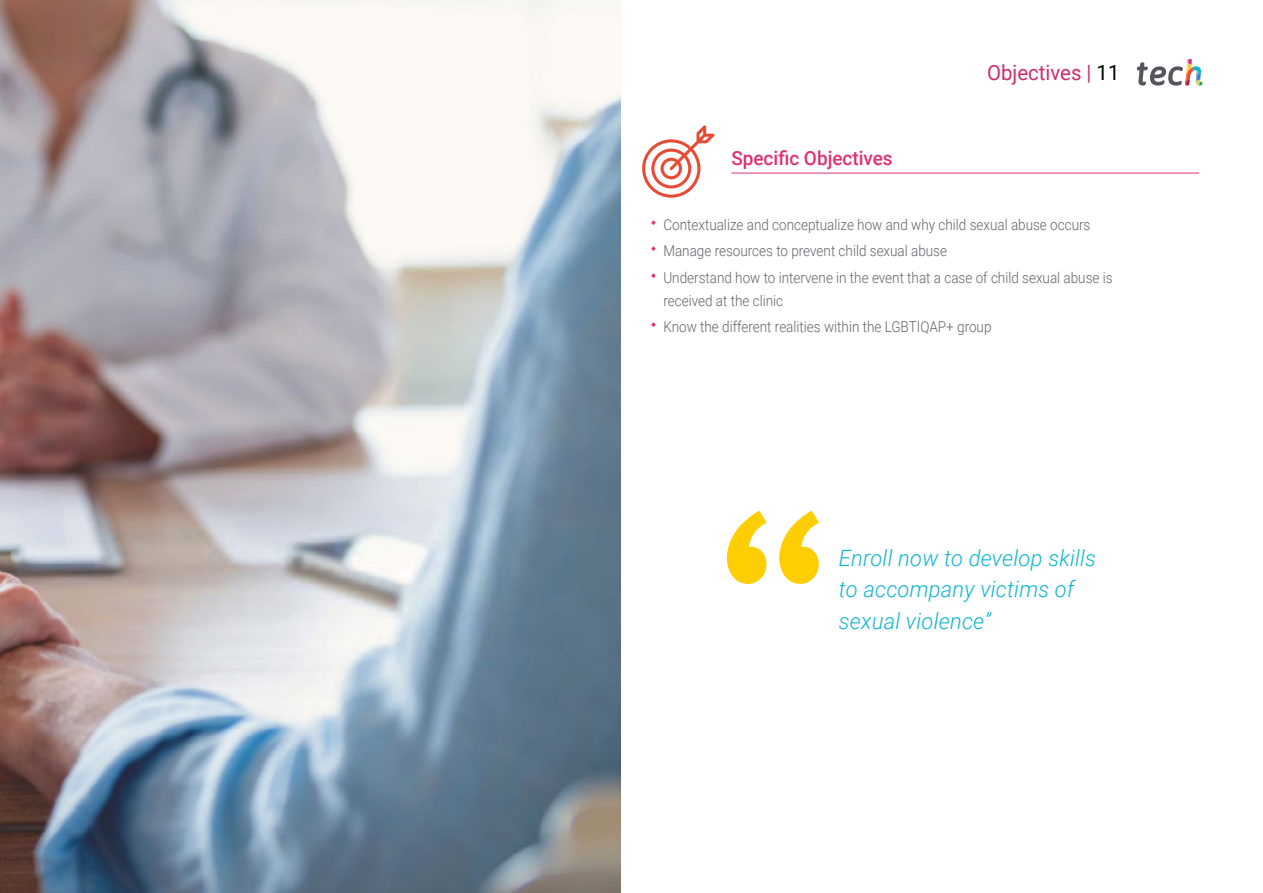
<style>
.page{position:relative;width:1263px;height:893px;background:#fff}
.page>*{position:absolute;margin:0;border:0;box-sizing:border-box;transform-origin:0 0}
.t1{font:italic 300 22.5px/31.5px "Roboto";letter-spacing:.01em;color:#0fb6cf}
.t2{font:21px "Roboto";color:#ce2e6b}
.t3{font:500 19.5px "Roboto";color:#df3174}
.t4{font:300 15px/26.7px "Roboto";color:#61646a;scale:.9 1}
.s1{color:#000}
</style>
<div class="page">
<img style="left:0;top:0;width:621px;height:893px">
<hr style="left:731px;top:173px;width:468px;height:1px;background:#df3174">
<svg style="left:642px;top:125px;width:72px;height:73px"></svg>
<svg style="left:1137px;top:59px;width:65px;height:27px"></svg>
<svg style="left:727px;top:511px;width:92px;height:73px"></svg>
<h3 class="t3" style="left:731px;top:144px;width:163px">Specific Objectives</h3>
<h2 class="t2" style="left:987px;top:57px;width:134px">Objectives | <span class="s1">11</span></h2>
<p class="t4" style="left:663px;top:210px;width:501px">Contextualize and conceptualize how and why child sexual abuse occurs<br>Manage resources to prevent child sexual abuse<br>Understand how to intervene in the event that a case of child sexual abuse is</p>
<p class="t4" style="left:663px;top:286px;width:366px">received at the clinic<br>Know the different realities within the LGBTIQAP+ group</p>
<h1 class="t1" style="left:839px;top:541px;width:259px">Enroll now to develop skills to accompany victims of sexual violence”</h1>
</div>
